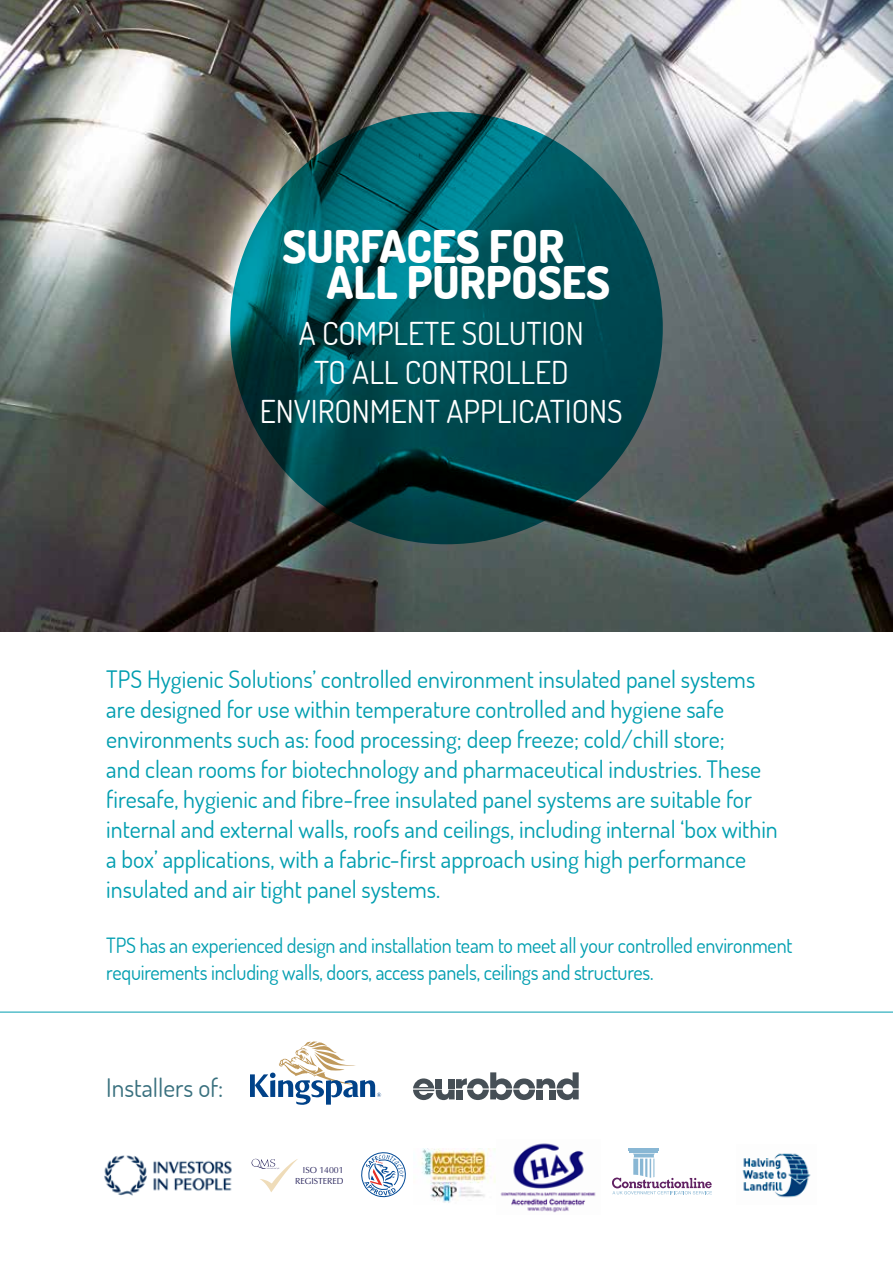
<style>
.page{position:relative;width:893px;height:1263px;background:#fff}
.page>*{position:absolute;margin:0;border:0;box-sizing:border-box;transform-origin:0 0}
.t1{font:800 45px/35.4px "Dosis";color:#fff}
.t2{font:31.5px/39px "Dosis";color:#fff;text-align:center}
.t3{font:25.5px "Dosis";color:#39707e}
.t4{font:24px/30px "Dosis";color:#009eb0}
.t5{font:21px/27px "Dosis";letter-spacing:-.01em;color:#009eb0;scale:.96 1}
.t6{font:8.85px/10.9px "Zapf Humanist 601 BT";color:#26225b;text-align:right}
</style>
<div class="page">
<img style="left:0;top:0;width:893px;height:631px">
<svg style="left:230px;top:112px;width:433px;height:432px;background:#005158"></svg>
<svg style="left:250px;top:1041px;width:131px;height:64px"></svg>
<hr style="left:0;top:1012px;width:893px;height:1px;background:#009eb0">
<svg style="left:413px;top:1072px;width:166px;height:28px"></svg>
<hr style="left:629px;top:1148px;width:30px;height:2px;background:#89b7d4">
<svg style="left:612px;top:1151px;width:100px;height:43px"></svg>
<img style="left:742px;top:1153px;width:69px;height:45px">
<img style="left:421px;top:1148px;width:75px;height:55px">
<svg style="left:361px;top:1152px;width:45px;height:46px"></svg>
<img style="left:104px;top:1155px;width:128px;height:41px">
<svg style="left:252px;top:1159px;width:46px;height:33px"></svg>
<img style="left:500px;top:1143px;width:96px;height:70px">
<h1 class="t1" style="left:327px;top:228px;width:285px;text-indent:-44px">SURFACES FOR<br>ALL PURPOSES</h1>
<h2 class="t2" style="left:260px;top:313px;width:364px">A COMPLETE SOLUTION<br>TO ALL CONTROLLED<br>ENVIRONMENT APPLICATIONS</h2>
<p class="t4" style="left:106px;top:663px;width:673px">TPS Hygienic Solutions’ controlled environment insulated panel systems are designed for use within temperature controlled and hygiene safe environments such as: food processing; deep freeze; cold/chill store;<br>and clean rooms for biotechnology and pharmaceutical industries. These firesafe, hygienic and fibre-free insulated panel systems are suitable for internal and external walls, roofs and ceilings, including internal ‘box within a box’ applications, with a fabric-first approach using high performance insulated and air tight panel systems.</p>
<p class="t5" style="left:106px;top:931px;width:716px">TPS has an experienced design and installation team to meet all your controlled environment requirements including walls, doors, access panels, ceilings and structures.</p>
<p class="t3" style="left:106px;top:1071px;width:119px">Installers of:</p>
<p class="t6" style="left:295px;top:1164px;width:50px">ISO 14001<br>REGISTERED</p>
</div>
